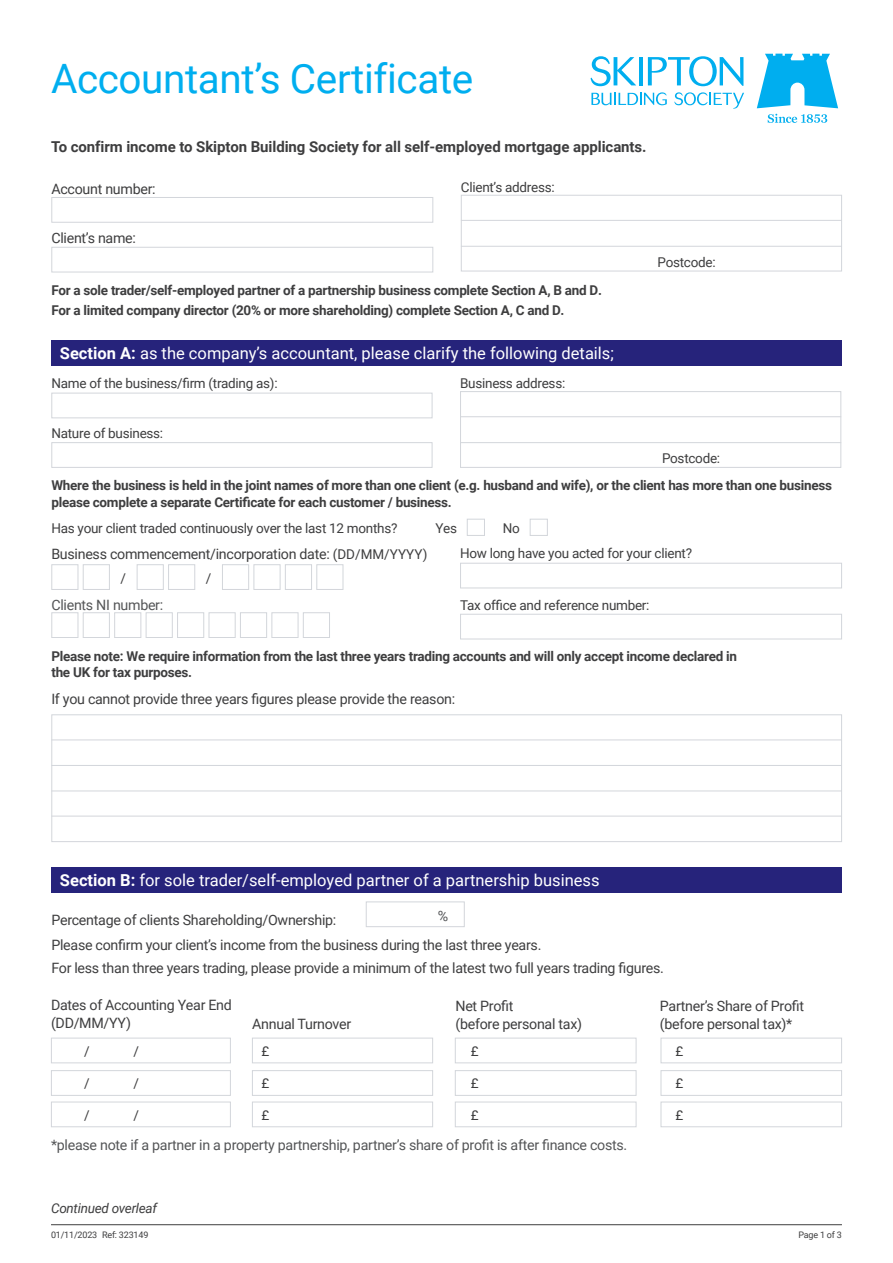
<style>
.page{position:relative;width:893px;height:1263px;background:#fff}
.page>*{position:absolute;margin:0;border:0;box-sizing:border-box;transform-origin:0 0}
.t1{font:40.5px "Roboto";letter-spacing:-.01em;color:#00aeef}
.t2{font:16.5px "Roboto";color:#fff}
.t3{font:700 15px "Roboto";letter-spacing:-.005em;color:#3e3e3f}
.t4{font:14.25px/18px "Roboto";letter-spacing:-.02em;color:#3e3e3f}
.t5{font:14.25px "Roboto";letter-spacing:-.02em;color:#545557}
.t6{font:700 13.5px/16.2px "Roboto";letter-spacing:-.02em;color:#3e3e3f}
.t7{font:13.5px "Roboto";letter-spacing:-.02em;color:#3e3e3f}
.t8{font:italic 13.5px "Roboto";letter-spacing:-.02em;color:#3e3e3f}
.t9{font:9px "Roboto";letter-spacing:-.02em;color:#3e3e3f}
.s1{font-weight:700}
.s2{font-size:13.5px}
</style>
<div class="page">
<svg style="left:591px;top:92px;width:76px;height:13px"></svg>
<svg style="left:674px;top:92px;width:70px;height:17px"></svg>
<svg style="left:591px;top:56px;width:45px;height:30px"></svg>
<hr style="left:639px;top:57px;width:4px;height:28px;background:#00aeef">
<svg style="left:648px;top:56px;width:95px;height:30px"></svg>
<svg style="left:757px;top:54px;width:81px;height:54px"></svg>
<svg style="left:768px;top:114px;width:59px;height:9px"></svg>
<hr style="left:51px;top:1224px;width:791px;height:1px;background:#3e3e3f">
<div style="left:460px;top:391px;width:381px;height:77px;border:1px solid #d3d6db"></div>
<div style="left:51px;top:340px;width:791px;height:26px;background:#26237b"></div>
<div style="left:51px;top:867px;width:791px;height:26px;background:#26237b"></div>
<div style="left:51px;top:197px;width:382px;height:26px;border:1px solid #d3d6db"></div>
<div style="left:51px;top:393px;width:381px;height:25px;border:1px solid #d3d6db"></div>
<div style="left:51px;top:442px;width:381px;height:26px;border:1px solid #d3d6db"></div>
<div style="left:460px;top:563px;width:382px;height:25px;border:1px solid #d3d6db"></div>
<div style="left:460px;top:614px;width:382px;height:25px;border:1px solid #d3d6db"></div>
<hr style="left:460px;top:416px;width:381px;height:1px;background:#d3d6db">
<hr style="left:460px;top:442px;width:381px;height:1px;background:#d3d6db">
<hr style="left:51px;top:739px;width:791px;height:1px;background:#d3d6db">
<hr style="left:51px;top:765px;width:791px;height:1px;background:#d3d6db">
<hr style="left:51px;top:790px;width:791px;height:1px;background:#d3d6db">
<div style="left:467px;top:519px;width:18px;height:17px;border:1px solid #d3d6db"></div>
<div style="left:530px;top:519px;width:18px;height:17px;border:1px solid #d3d6db"></div>
<div style="left:177px;top:612px;width:27px;height:26px;border:1px solid #d3d6db"></div>
<div style="left:209px;top:612px;width:27px;height:26px;border:1px solid #d3d6db"></div>
<div style="left:51px;top:612px;width:27px;height:26px;border:1px solid #d3d6db"></div>
<div style="left:83px;top:612px;width:27px;height:26px;border:1px solid #d3d6db"></div>
<div style="left:114px;top:612px;width:27px;height:26px;border:1px solid #d3d6db"></div>
<div style="left:146px;top:612px;width:27px;height:26px;border:1px solid #d3d6db"></div>
<div style="left:240px;top:612px;width:27px;height:26px;border:1px solid #d3d6db"></div>
<div style="left:222px;top:564px;width:27px;height:26px;border:1px solid #d3d6db"></div>
<div style="left:254px;top:564px;width:26px;height:26px;border:1px solid #d3d6db"></div>
<div style="left:51px;top:564px;width:27px;height:26px;border:1px solid #d3d6db"></div>
<div style="left:83px;top:564px;width:27px;height:26px;border:1px solid #d3d6db"></div>
<div style="left:137px;top:564px;width:27px;height:26px;border:1px solid #d3d6db"></div>
<div style="left:168px;top:564px;width:27px;height:26px;border:1px solid #d3d6db"></div>
<div style="left:285px;top:564px;width:27px;height:26px;border:1px solid #d3d6db"></div>
<div style="left:316px;top:564px;width:27px;height:26px;border:1px solid #d3d6db"></div>
<div style="left:366px;top:901px;width:99px;height:26px;border:1px solid #d3d6db"></div>
<div style="left:271px;top:612px;width:27px;height:26px;border:1px solid #d3d6db"></div>
<div style="left:303px;top:612px;width:27px;height:26px;border:1px solid #d3d6db"></div>
<hr style="left:51px;top:816px;width:791px;height:1px;background:#d3d6db">
<div style="left:51px;top:714px;width:791px;height:128px;border:1px solid #d3d6db"></div>
<div style="left:461px;top:195px;width:381px;height:76px;border:1px solid #d3d6db"></div>
<hr style="left:461px;top:220px;width:381px;height:1px;background:#d3d6db">
<hr style="left:461px;top:246px;width:381px;height:1px;background:#d3d6db">
<div style="left:51px;top:247px;width:382px;height:25px;border:1px solid #d3d6db"></div>
<div style="left:51px;top:1038px;width:180px;height:25px;border:1px solid #d3d6db"></div>
<div style="left:252px;top:1038px;width:181px;height:25px;border:1px solid #d3d6db"></div>
<div style="left:252px;top:1070px;width:181px;height:26px;border:1px solid #d3d6db"></div>
<div style="left:252px;top:1102px;width:181px;height:25px;border:1px solid #d3d6db"></div>
<div style="left:661px;top:1038px;width:181px;height:25px;border:1px solid #d3d6db"></div>
<div style="left:661px;top:1070px;width:181px;height:26px;border:1px solid #d3d6db"></div>
<div style="left:661px;top:1102px;width:181px;height:25px;border:1px solid #d3d6db"></div>
<div style="left:455px;top:1038px;width:181px;height:25px;border:1px solid #d3d6db"></div>
<div style="left:455px;top:1070px;width:181px;height:26px;border:1px solid #d3d6db"></div>
<div style="left:455px;top:1102px;width:181px;height:25px;border:1px solid #d3d6db"></div>
<div style="left:51px;top:1070px;width:180px;height:26px;border:1px solid #d3d6db"></div>
<div style="left:51px;top:1102px;width:180px;height:25px;border:1px solid #d3d6db"></div>
<p class="t1" style="left:51px;top:51px;width:424px">Accountant’s Certificate</p>
<p class="t3" style="left:51px;top:136px;width:597px">To confirm income to Skipton Building Society for all self-employed mortgage applicants.</p>
<p class="t4" style="left:51px;top:179px;width:106px">Account number:</p>
<p class="t4" style="left:51px;top:229px;width:86px">Client’s name:</p>
<p class="t7" style="left:461px;top:178px;width:95px">Client’s address:</p>
<p class="t6" style="left:51px;top:281px;width:552px">For a sole trader/self-employed partner of a partnership business complete Section A, B and D.</p>
<p class="t6" style="left:51px;top:302px;width:515px">For a limited company director (20% or more shareholding) complete Section A, C and D.</p>
<p class="t2" style="left:60px;top:341px;width:556px"><span class="s1">Section A:</span> as the company’s accountant, please clarify the following details;</p>
<p class="t7" style="left:51px;top:374px;width:228px">Name of the business/firm (trading as):</p>
<p class="t7" style="left:51px;top:424px;width:113px">Nature of business:</p>
<p class="t7" style="left:460px;top:374px;width:107px">Business address:</p>
<p class="t7" style="left:658px;top:253px;width:60px">Postcode:</p>
<p class="t7" style="left:662px;top:449px;width:60px">Postcode:</p>
<p class="t6" style="left:51px;top:477px;width:782px">Where the business is held in the joint names of more than one client (e.g. husband and wife), or the client has more than one business please complete a separate Certificate for each customer / business.</p>
<p class="t7" style="left:51px;top:519px;width:348px">Has your client traded continuously over the last 12 months?</p>
<p class="t4" style="left:51px;top:545px;width:377px">Business commencement/incorporation date: <span class="s2">(DD/MM/YYYY)</span></p>
<p class="t5" style="left:51px;top:595px;width:113px">Clients NI number:</p>
<p class="t7" style="left:120px;top:568px;width:7px">/</p>
<p class="t7" style="left:206px;top:568px;width:7px">/</p>
<p class="t7" style="left:435px;top:519px;width:23px">Yes</p>
<p class="t7" style="left:503px;top:519px;width:19px">No</p>
<p class="t7" style="left:460px;top:544px;width:233px">How long have you acted for your client?</p>
<p class="t7" style="left:460px;top:595px;width:191px">Tax office and reference number:</p>
<p class="t6" style="left:51px;top:647px;width:687px">Please note: We require information from the last three years trading accounts and will only accept income declared in the UK for tax purposes.</p>
<p class="t4" style="left:51px;top:689px;width:405px">If you cannot provide three years figures please provide the reason:</p>
<p class="t2" style="left:60px;top:868px;width:541px"><span class="s1">Section B:</span> for sole trader/self-employed partner of a partnership business</p>
<p class="t5" style="left:438px;top:906px;width:12px">%</p>
<p class="t4" style="left:51px;top:910px;width:286px">Percentage of clients Shareholding/Ownership:</p>
<p class="t4" style="left:51px;top:936px;width:492px">Please confirm your client’s income from the business during the last three years.</p>
<p class="t4" style="left:51px;top:958px;width:614px">For less than three years trading, please provide a minimum of the latest two full years trading figures.</p>
<p class="t4" style="left:51px;top:995px;width:182px">Dates of Accounting Year End (DD/MM/YY)</p>
<p class="t4" style="left:252px;top:1014px;width:101px">Annual Turnover</p>
<p class="t4" style="left:455px;top:996px;width:128px">Net Profit<br>(before personal tax)</p>
<p class="t4" style="left:660px;top:996px;width:146px">Partner’s Share of Profit (before personal tax)*</p>
<p class="t7" style="left:134px;top:1042px;width:7px">/</p>
<p class="t7" style="left:262px;top:1042px;width:9px">£</p>
<p class="t7" style="left:471px;top:1042px;width:9px">£</p>
<p class="t7" style="left:675px;top:1042px;width:9px">£</p>
<p class="t7" style="left:262px;top:1074px;width:9px">£</p>
<p class="t7" style="left:471px;top:1074px;width:9px">£</p>
<p class="t7" style="left:675px;top:1074px;width:9px">£</p>
<p class="t7" style="left:262px;top:1106px;width:9px">£</p>
<p class="t7" style="left:471px;top:1106px;width:9px">£</p>
<p class="t7" style="left:675px;top:1106px;width:9px">£</p>
<p class="t7" style="left:84px;top:1042px;width:7px">/</p>
<p class="t7" style="left:84px;top:1074px;width:7px">/</p>
<p class="t7" style="left:84px;top:1106px;width:7px">/</p>
<p class="t7" style="left:134px;top:1074px;width:7px">/</p>
<p class="t7" style="left:134px;top:1106px;width:7px">/</p>
<p class="t5" style="left:51px;top:1135px;width:578px">*please note if a partner in a property partnership, partner’s share of profit is after finance costs.</p>
<p class="t8" style="left:51px;top:1199px;width:108px">Continued overleaf</p>
<p class="t9" style="left:51px;top:1228px;width:48px">01/11/2023</p>
<p class="t9" style="left:102px;top:1228px;width:48px">Ref: 323149</p>
<p class="t9" style="left:798px;top:1228px;width:45px">Page 1 of 3</p>
</div>
